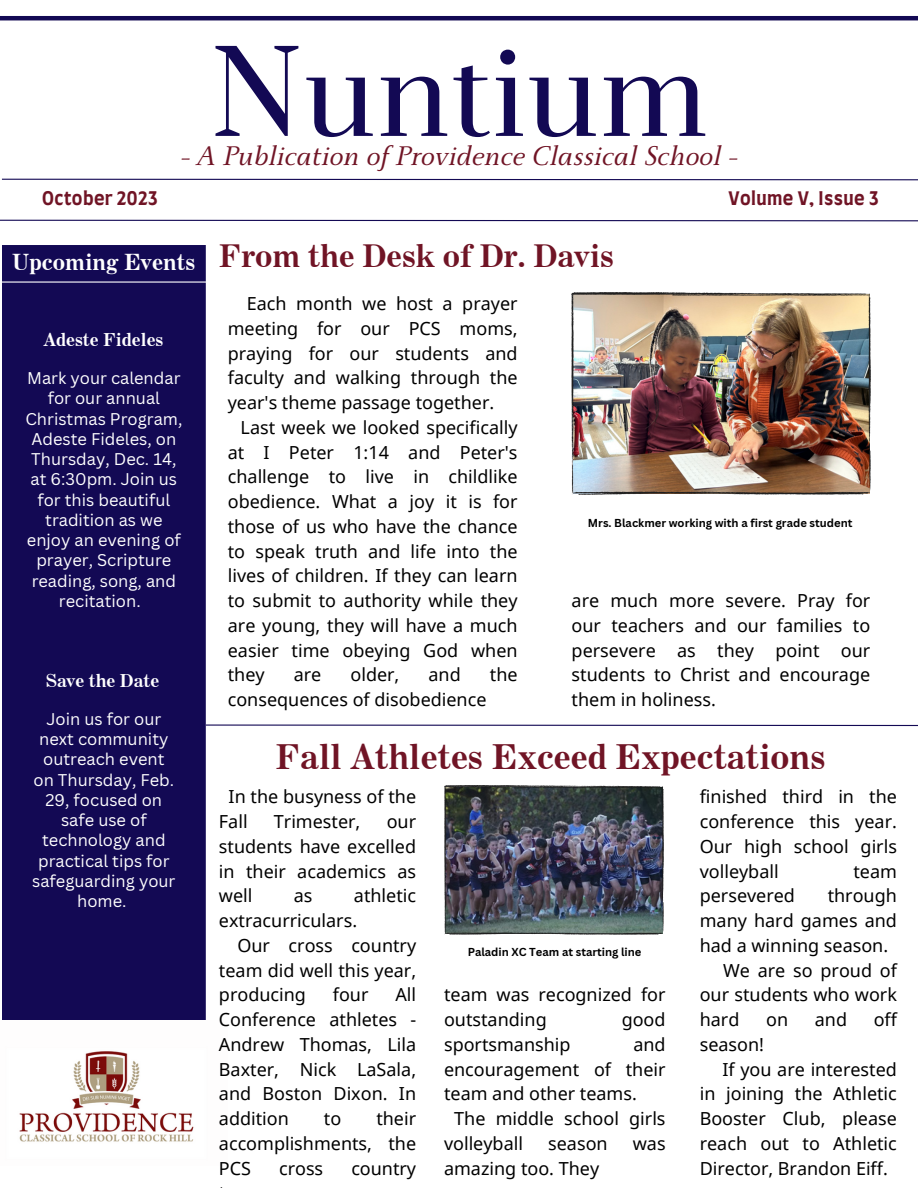
<style>
.page{position:relative;width:918px;height:1188px;background:#fff}
.page>*{position:absolute;margin:0;border:0;box-sizing:border-box;transform-origin:0 0}
.t1{font:112.5px "Prata";letter-spacing:.02em;color:#130954}
.t2{font:700 34.5px "Century Expanded BT";color:#701425}
.t3{font:700 31.5px "Century Expanded BT";color:#701425}
.t4{font:italic 30px "Monterchi Serif";color:#701425}
.t5{font:700 22.5px "Century Expanded BT";color:#fff}
.t6{font:18px/24.8px "Noto Sans";color:#000;text-align:justify}
.t7{font:700 18px "Farro";letter-spacing:.02em;color:#701425}
.t8{font:700 18px "Century Expanded BT";color:#fff}
.t9{font:16.5px/20.2px "Canva Sans";color:#fff;text-align:center}
.t10{font:700 11.25px "Canva Sans";color:#000}
</style>
<div class="page">
<div style="left:2px;top:245px;width:204px;height:775px;background:#130954"></div>
<svg style="left:1px;top:178px;width:917px;height:3px"></svg>
<svg style="left:0;top:219px;width:918px;height:3px"></svg>
<hr style="left:0;top:16px;width:918px;height:4px;background:#130954">
<img style="left:19px;top:1051px;width:175px;height:91px">
<svg style="left:205px;top:724px;width:713px;height:3px"></svg>
<hr style="left:0;top:281px;width:210px;height:2px;background:#fff">
<img style="left:572px;top:293px;width:298px;height:202px">
<img style="left:444px;top:786px;width:219px;height:148px">
<p class="t1" style="left:211px;top:24px;width:498px">Nuntium</p>
<p class="t4" style="left:181px;top:141px;width:558px">- A Publication of Providence Classical School -</p>
<p class="t7" style="left:42px;top:190px;width:117px">October 2023</p>
<p class="t7" style="left:729px;top:190px;width:152px">Volume V, Issue 3</p>
<p class="t5" style="left:12px;top:248px;width:185px">Upcoming Events</p>
<p class="t8" style="left:43px;top:328px;width:121px">Adeste Fideles</p>
<p class="t9" style="left:25px;top:368px;width:159px">Mark your calendar for our annual<br>Christmas Program,<br>Adeste Fideles, on<br>Thursday, Dec. 14, at 6:30pm. Join us for this beautiful tradition as we enjoy an evening of prayer, Scripture reading, song, and recitation.</p>
<p class="t8" style="left:46px;top:669px;width:115px">Save the Date</p>
<p class="t9" style="left:32px;top:708px;width:145px">Join us for our next community outreach event on Thursday, Feb.<br>29, focused on safe use of technology and practical tips for safeguarding your home.</p>
<p class="t3" style="left:219px;top:236px;width:397px">From the Desk of Dr. Davis</p>
<p class="t6" style="left:228px;top:291px;width:291px;text-indent:19px">Each month we host a prayer meeting for our PCS moms, praying for our students and faculty and walking through the year's theme passage together.</p>
<p class="t6" style="left:228px;top:414px;width:291px;text-indent:13px">Last week we looked specifically at I Peter 1:14 and Peter's challenge to live in childlike obedience. What a joy it is for those of us who have the chance to speak truth and life into the lives of children. If they can learn to submit to authority while they are young, they will have a much easier time obeying God when they</p>
<p class="t6" style="left:294px;top:662px;width:29px">are</p>
<p class="t6" style="left:351px;top:662px;width:50px">older,</p>
<p class="t6" style="left:429px;top:662px;width:34px">and</p>
<p class="t6" style="left:490px;top:662px;width:29px">the</p>
<p class="t6" style="left:228px;top:687px;width:260px">consequences of disobedience</p>
<p class="t10" style="left:588px;top:515px;width:266px">Mrs. Blackmer working with a first grade student</p>
<p class="t6" style="left:572px;top:588px;width:300px">are much more severe. Pray for our teachers and our families to persevere as they point our students to Christ and encourage them in holiness.</p>
<p class="t2" style="left:276px;top:735px;width:552px">Fall Athletes Exceed Expectations</p>
<p class="t6" style="left:219px;top:784px;width:199px;text-indent:10px">In the busyness of the<br>Fall</p>
<p class="t6" style="left:700px;top:784px;width:199px">finished third in the conference this year.<br>Our high school girls volleyball</p>
<p class="t6" style="left:274px;top:809px;width:88px">Trimester,</p>
<p class="t6" style="left:219px;top:809px;width:199px;text-indent:168px">our students have excelled in their academics as well</p>
<p class="t6" style="left:853px;top:858px;width:45px">team</p>
<p class="t6" style="left:219px;top:883px;width:199px;text-indent:135px">athletic extracurriculars.</p>
<p class="t6" style="left:219px;top:932px;width:199px;text-indent:19px">Our cross country team did well this year, producing</p>
<p class="t6" style="left:700px;top:883px;width:199px;text-indent:128px">through many hard games and had a winning season.</p>
<p class="t6" style="left:700px;top:957px;width:199px;text-indent:23px">We are so proud of our students who work hard</p>
<p class="t6" style="left:700px;top:883px;width:97px">persevered</p>
<p class="t6" style="left:294px;top:883px;width:20px">as</p>
<p class="t10" style="left:468px;top:944px;width:175px">Paladin XC Team at starting line</p>
<p class="t6" style="left:333px;top:982px;width:37px">four</p>
<p class="t6" style="left:444px;top:982px;width:223px">team was recognized for outstanding</p>
<p class="t6" style="left:219px;top:982px;width:199px;text-indent:176px">All Conference athletes - Andrew Thomas, Lila Baxter, Nick LaSala, and Boston Dixon. In addition</p>
<p class="t6" style="left:766px;top:1007px;width:23px">on</p>
<p class="t6" style="left:815px;top:1007px;width:34px">and</p>
<p class="t6" style="left:874px;top:1007px;width:25px">off</p>
<p class="t6" style="left:622px;top:1007px;width:45px">good</p>
<p class="t6" style="left:444px;top:1031px;width:223px;text-indent:189px">and encouragement of their team and other teams.</p>
<p class="t6" style="left:444px;top:1106px;width:223px;text-indent:10px">The middle school girls volleyball</p>
<p class="t6" style="left:444px;top:1031px;width:128px">sportsmanship</p>
<p class="t6" style="left:700px;top:1031px;width:66px">season!</p>
<p class="t6" style="left:700px;top:1056px;width:199px;text-indent:23px">If you are interested in joining the Athletic Booster Club, please reach out to Athletic Director, Brandon Eiff.</p>
<p class="t6" style="left:219px;top:1106px;width:199px;text-indent:157px">their accomplishments, the PCS</p>
<p class="t6" style="left:324px;top:1106px;width:19px">to</p>
<p class="t6" style="left:548px;top:1130px;width:61px">season</p>
<p class="t6" style="left:633px;top:1130px;width:34px">was</p>
<p class="t6" style="left:444px;top:1155px;width:157px">amazing too. They</p>
<p class="t6" style="left:279px;top:1155px;width:46px">cross</p>
<p class="t6" style="left:351px;top:1155px;width:66px">country</p>
</div>
